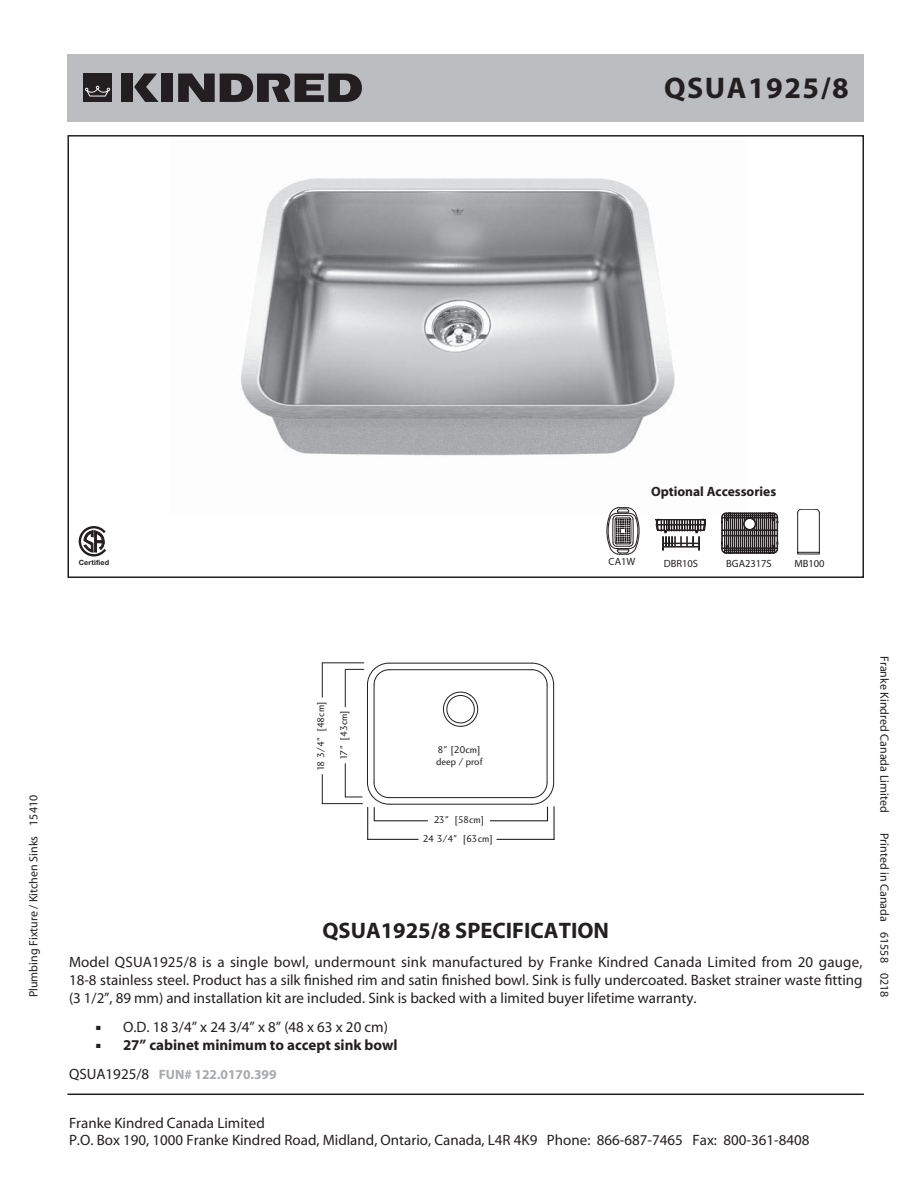
<style>
.page{position:relative;width:918px;height:1188px;background:#fff}
.page>*{position:absolute;margin:0;border:0;box-sizing:border-box;transform-origin:0 0}
.t1{font:700 30px "Myriad";letter-spacing:.05em;color:#231f20}
.t2{font:700 22.5px "Myriad";color:#231f20}
.t3{font:15px/18px "Myriad";color:#231f20}
.t4{font:700 15px "Myriad";color:#231f20}
.t5{font:700 13.5px "Myriad";color:#a7a9ac}
.t6{font:700 13.5px "Myriad";color:#231f20}
.t7{font:12px "Myriad";color:#231f20}
.t8{font:10.5px "Myriad";color:#231f20}
.t9{font:10.05px/12.1px "Charlotte Sans Book Plain";color:#231f20}
.t10{font:700 7.2px "Helvetica Neue";letter-spacing:.02em;color:#231f20}
.s1{font-weight:400;font-size:15px;color:#231f20}
</style>
<div class="page">
<div style="left:68px;top:54px;width:796px;height:68px;background:#bbbdc0"></div>
<img style="left:241px;top:178px;width:434px;height:278px">
<div style="left:68px;top:135px;width:796px;height:443px;border:2px solid #231f20"></div>
<div style="left:443px;top:692px;width:35px;height:35px;border:1px solid #231f20;border-radius:50%"></div>
<svg style="left:531px;top:662px;width:24px;height:24px"></svg>
<hr style="left:389px;top:797px;width:143px;height:1px;background:#231f20">
<hr style="left:389px;top:804px;width:143px;height:1px;background:#231f20">
<hr style="left:547px;top:685px;width:1px;height:98px;background:#231f20">
<hr style="left:553px;top:685px;width:1px;height:98px;background:#231f20">
<hr style="left:389px;top:669px;width:143px;height:1px;background:#231f20">
<hr style="left:389px;top:663px;width:143px;height:1px;background:#231f20">
<hr style="left:374px;top:685px;width:1px;height:98px;background:#231f20">
<hr style="left:367px;top:685px;width:1px;height:98px;background:#231f20">
<div style="left:446px;top:695px;width:29px;height:28px;border:1px solid #231f20;border-radius:50%"></div>
<hr style="left:367px;top:807px;width:1px;height:33px;background:#231f20">
<hr style="left:553px;top:807px;width:2px;height:33px;background:#231f20">
<hr style="left:368px;top:839px;width:50px;height:1px;background:#231f20">
<hr style="left:497px;top:839px;width:57px;height:1px;background:#231f20">
<svg style="left:531px;top:782px;width:24px;height:39px"></svg>
<hr style="left:374px;top:820px;width:54px;height:1px;background:#231f20">
<hr style="left:490px;top:820px;width:58px;height:1px;background:#231f20">
<hr style="left:322px;top:662px;width:42px;height:1px;background:#231f20">
<hr style="left:322px;top:803px;width:41px;height:1px;background:#231f20">
<hr style="left:322px;top:663px;width:1px;height:34px;background:#231f20">
<svg style="left:322px;top:775px;width:1px;height:28px"></svg>
<svg style="left:345px;top:662px;width:45px;height:24px"></svg>
<svg style="left:345px;top:782px;width:45px;height:39px"></svg>
<hr style="left:345px;top:670px;width:1px;height:37px;background:#231f20">
<hr style="left:345px;top:764px;width:1px;height:33px;background:#231f20">
<hr style="left:797px;top:513px;width:1px;height:40px;background:#231f20">
<svg style="left:797px;top:552px;width:23px;height:2px"></svg>
<hr style="left:819px;top:513px;width:1px;height:40px;background:#231f20">
<svg style="left:797px;top:509px;width:23px;height:4px"></svg>
<hr style="left:67px;top:1094px;width:797px;height:1px;background:#231f20">
<svg style="left:79px;top:526px;width:30px;height:52px"></svg>
<svg style="left:134px;top:74px;width:25px;height:28px"></svg>
<div style="left:161px;top:74px;width:12px;height:28px;background:#231f20"></div>
<svg style="left:178px;top:74px;width:184px;height:28px"></svg>
<div style="left:84px;top:74px;width:28px;height:28px;background:#231f20"></div>
<div style="left:121px;top:74px;width:12px;height:28px;background:#231f20"></div>
<svg style="left:85px;top:86px;width:25px;height:11px"></svg>
<svg style="left:721px;top:512px;width:58px;height:42px;background:#5d5a5b"></svg>
<svg style="left:655px;top:519px;width:51px;height:31px"></svg>
<svg style="left:606px;top:507px;width:33px;height:48px"></svg>
<h1 class="t1" style="left:664px;top:76px;width:186px">QSUA1925/8</h1>
<p class="t6" style="left:651px;top:486px;width:127px">Optional Accessories</p>
<p class="t10" style="left:79px;top:559px;width:32px">Certified</p>
<p class="t8" style="left:609px;top:558px;width:28px">CA1W</p>
<p class="t8" style="left:664px;top:560px;width:36px">DBR10S</p>
<p class="t8" style="left:726px;top:560px;width:47px">BGA2317S</p>
<p class="t8" style="left:794px;top:560px;width:32px">MB100</p>
<p class="t7" style="left:29px;top:997px;width:204px;rotate:-90deg">Plumbing Fixture / Kitchen Sinks 15410</p>
<p class="t9" style="left:315px;top:771px;width:71px;rotate:-90deg">18 3/4" [48cm]</p>
<p class="t9" style="left:338px;top:760px;width:51px;rotate:-90deg">17" [43cm]</p>
<p class="t9" style="left:436px;top:744px;width:48px">8" [20cm] deep / prof</p>
<p class="t9" style="left:434px;top:813px;width:52px">23" [58cm]</p>
<p class="t9" style="left:423px;top:832px;width:72px">24 3/4" [63cm]</p>
<h2 class="t2" style="left:322px;top:922px;width:288px">QSUA1925/8 SPECIFICATION</h2>
<p class="t3" style="left:69px;top:954px;width:795px;text-align:justify">Model QSUA1925/8 is a single bowl, undermount sink manufactured by Franke Kindred Canada Limited from 20 gauge, 18-8 stainless steel. Product has a silk finished rim and satin finished bowl. Sink is fully undercoated. Basket strainer waste fitting (3 1/2”, 89 mm) and installation kit are included. Sink is backed with a limited buyer lifetime warranty.</p>
<p class="t3" style="left:123px;top:1019px;width:267px">O.D. 18 3/4” x 24 3/4” x 8” (48 x 63 x 20 cm)</p>
<p class="t4" style="left:123px;top:1039px;width:276px">27” cabinet minimum to accept sink bowl</p>
<p class="t5" style="left:69px;top:1069px;width:209px"><span class="s1">QSUA1925/8</span> FUN# 122.0170.399</p>
<p class="t3" style="left:69px;top:1116px;width:742px;line-height:16.5px">Franke Kindred Canada Limited<br>P.O. Box 190, 1000 Franke Kindred Road, Midland, Ontario, Canada, L4R 4K9 Phone: 866-687-7465 Fax: 800-361-8408</p>
<p class="t7" style="left:889px;top:656px;width:158px;rotate:90deg">Franke Kindred Canada Limited</p>
<p class="t7" style="left:889px;top:833px;width:166px;rotate:90deg">Printed in Canada 61558 0218</p>
</div>
